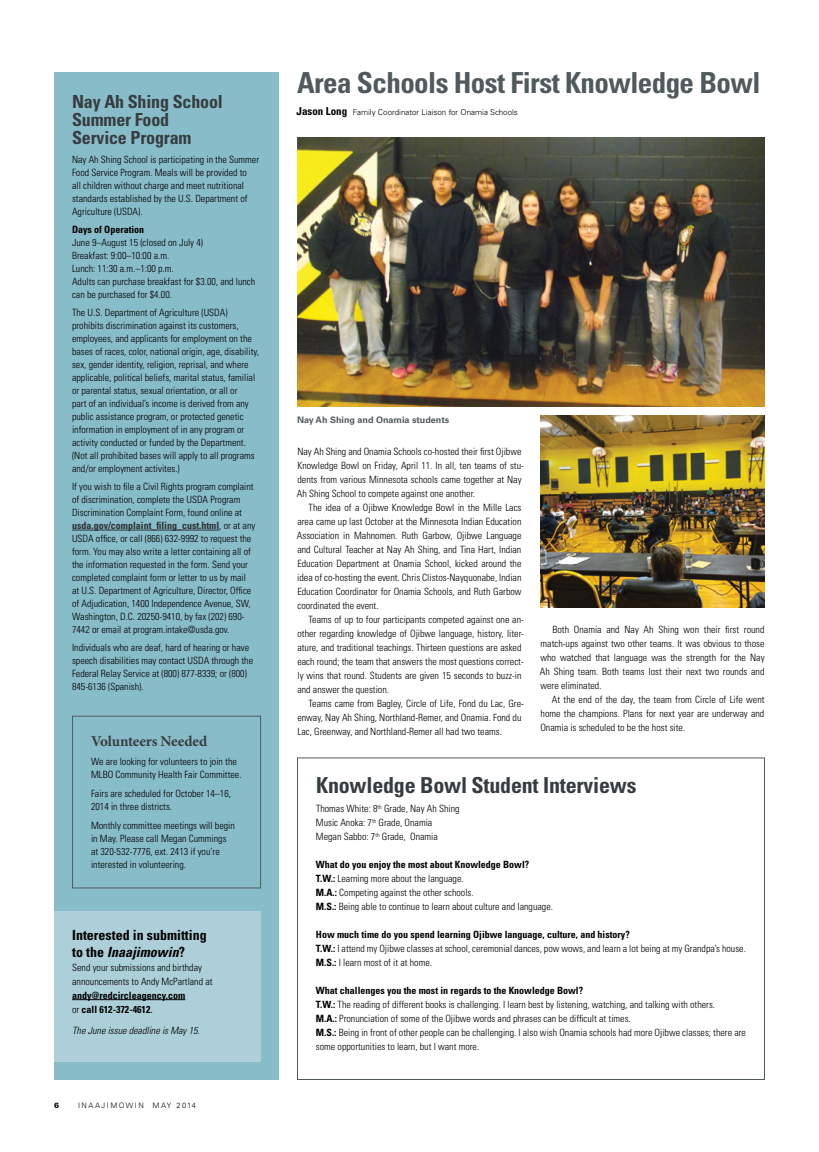
<style>
.page{position:relative;width:819px;height:1152px;background:#fff}
.page>*{position:absolute;margin:0;border:0;box-sizing:border-box;transform-origin:0 0}
.t1{font:700 condensed 29px "Univers";letter-spacing:-.02em;color:#505a5e}
.t2{font:700 condensed 22px "Univers";letter-spacing:-.01em;color:#363d41}
.t3{font:700 condensed 18px/18px "Univers";letter-spacing:-.01em;color:#363d41}
.t4{font:700 15px "Minion Pro";letter-spacing:-.01em;color:#363d41}
.t5{font:700 condensed 14px/16.8px "Univers";color:#000}
.t6{font:300 condensed 10px/13px "Univers";color:#000}
.t7{font:700 condensed 10px/14px "Univers";color:#000}
.t8{font:italic 300 condensed 10px "Univers";color:#000}
.t9{font:700 9px "Univers";color:#505a5e}
.t10{font:300 8px "Univers";color:#000}
.t11{font:300 7.5px "Univers";letter-spacing:.2em;color:#000}
.t12{font:900 7.5px "Univers";color:#000}
.s1{font-weight:700;color:#2b3134}
.s2{font-style:italic}
.s3{font-weight:300}
.s4{font-weight:400}
.s5{font-weight:700;font-stretch:condensed;font-size:11px}
.s6{font-weight:700}
</style>
<div class="page">
<div style="left:54px;top:72px;width:225px;height:1008px;background:#89bcc9"></div>
<hr style="left:72px;top:530px;width:147px;height:1px;background:#2b3134">
<div style="left:72px;top:716px;width:189px;height:172px;border:1px solid #505a5e"></div>
<img style="left:297px;top:137px;width:468px;height:269px">
<img style="left:540px;top:415px;width:225px;height:192px">
<div style="left:297px;top:757px;width:468px;height:323px;border:1px solid #505a5e"></div>
<div style="left:54px;top:911px;width:207px;height:151px;background:#accfd9"></div>
<hr style="left:72px;top:999px;width:113px;height:1px;background:#000">
<h3 class="t3" style="left:72px;top:92px;width:152px">Nay Ah Shing School<br>Summer Food<br>Service Program</h3>
<p class="t6" style="left:72px;top:153px;width:189px">Nay Ah Shing School is participating in the Summer Food Service Program. Meals will be provided to<br>all children without charge and meet nutritional standards established by the U.S. Department of Agriculture (USDA).</p>
<p class="t7" style="left:72px;top:222px;width:74px">Days of Operation</p>
<p class="t6" style="left:72px;top:236px;width:185px">June 9–August 15 (closed on July 4)<br>Breakfast: 9:00–10:00 a.m.<br>Lunch: 11:30 a.m.–1:00 p.m.<br>Adults can purchase breakfast for $3.00, and lunch can be purchased for $4.00.</p>
<p class="t6" style="left:72px;top:306px;width:189px">The U.S. Department of Agriculture (USDA) prohibits discrimination against its customers, employees, and applicants for employment on the bases of races, color, national origin, age, disability, sex, gender identity, religion, reprisal, and where applicable, political beliefs, marital status, familial or parental status, sexual orientation, or all or<br>part of an individual’s income is derived from any public assistance program, or protected genetic information in employment of in any program or activity conducted or funded by the Department. (Not all prohibited bases will apply to all programs and/or employment activites.)</p>
<p class="t6" style="left:72px;top:480px;width:185px">If you wish to file a Civil Rights program complaint of discrimination, complete the USDA Program Discrimination Complaint Form, found online at <span class="s1">usda.gov/complaint_filing_cust.html</span>, or at any USDA office, or call (866) 632-9992 to request the form. You may also write a letter containing all of the information requested in the form. Send your completed complaint form or letter to us by mail at U.S. Department of Agriculture, Director, Office of Adjudication, 1400 Independence Avenue, SW, Washington, D.C. 20250-9410, by fax (202) 690- 7442 or email at program.intake@usda.gov.</p>
<p class="t6" style="left:72px;top:641px;width:183px">Individuals who are deaf, hard of hearing or have speech disabilities may contact USDA through the Federal Relay Service at (800) 877-8339; or (800)<br>845-6136 (Spanish).</p>
<h3 class="t4" style="left:91px;top:730px;width:118px">Volunteers Needed</h3>
<p class="t6" style="left:91px;top:754px;width:152px">We are looking for volunteers to join the<br>MLBO Community Health Fair Committee.</p>
<p class="t6" style="left:91px;top:786px;width:141px">Fairs are scheduled for October 14–16,<br>2014 in three districts.</p>
<p class="t6" style="left:91px;top:818px;width:145px">Monthly committee meetings will begin in May. Please call Megan Cummings at 320-532-7776, ext. 2413 if you’re interested in volunteering.</p>
<h3 class="t5" style="left:72px;top:926px;width:136px">Interested in submitting to the <span class="s2">Inaajimowin</span>?</h3>
<p class="t6" style="left:72px;top:960px;width:142px;line-height:14px">Send your submissions and birthday announcements to Andy McPartland at</p>
<p class="t7" style="left:72px;top:988px;width:115px">andy@redcircleagency.com <span class="s3">or</span> call 612-372-4612<span class="s4">.</span></p>
<p class="t8" style="left:72px;top:1024px;width:129px">The June issue deadline is May 15.</p>
<p class="t12" style="left:54px;top:1101px;width:7px">6</p>
<p class="t11" style="left:78px;top:1101px;width:120px">INAAJIMOWIN MAY 2014</p>
<h1 class="t1" style="left:297px;top:65px;width:465px">Area Schools Host First Knowledge Bowl</h1>
<p class="t10" style="left:297px;top:107px;width:223px"><span class="s5">Jason Long</span> Family Coordinator Liaison for Onamia Schools</p>
<p class="t9" style="left:297px;top:414px;width:154px">Nay Ah Shing and Onamia students</p>
<p class="t6" style="left:297px;top:444px;width:228px;line-height:14px">Nay Ah Shing and Onamia Schools co-hosted their first Ojibwe Knowledge Bowl on Friday, April 11. In all, ten teams of stu&shy;dents from various Minnesota schools came together at Nay Ah Shing School to compete against one another.</p>
<p class="t6" style="left:297px;top:500px;width:226px;line-height:14px;text-align:justify;text-indent:12px">The idea of a Ojibwe Knowledge Bowl in the Mille Lacs area came up last October at the Minnesota Indian Education Association in Mahnomen. Ruth Garbow, Ojibwe Language and Cultural Teacher at Nay Ah Shing, and Tina Hart, Indian Education Department at Onamia School, kicked around the idea of co-hosting the event. Chris Clistos-Nayquonabe, Indian Education Coordinator for Onamia Schools, and Ruth Garbow coordinated the event.</p>
<p class="t6" style="left:297px;top:612px;width:228px;line-height:14px;text-indent:11px">Teams of up to four participants competed against one an&shy;other regarding knowledge of Ojibwe language, history, liter&shy;ature, and traditional teachings. Thirteen questions are asked each round; the team that answers the most questions correct&shy;ly wins that round. Students are given 15 seconds to buzz-in and answer the question.</p>
<p class="t6" style="left:297px;top:696px;width:228px;line-height:14px;text-indent:11px">Teams came from Bagley, Circle of Life, Fond du Lac, Gre&shy;enway, Nay Ah Shing, Northland-Remer, and Onamia. Fond du<br>Lac, Greenway, and Northland-Remer all had two teams.</p>
<p class="t6" style="left:540px;top:622px;width:226px;line-height:14px;text-align:justify;text-indent:13px">Both Onamia and Nay Ah Shing won their first round match-ups against two other teams. It was obvious to those who watched that language was the strength for the Nay Ah Shing team. Both teams lost their next two rounds and were eliminated.</p>
<p class="t6" style="left:540px;top:692px;width:226px;line-height:14px;text-align:justify;text-indent:12px">At the end of the day, the team from Circle of Life went home the champions. Plans for next year are underway and Onamia is scheduled to be the host site.</p>
<h2 class="t2" style="left:316px;top:772px;width:322px">Knowledge Bowl Student Interviews</h2>
<p class="t6" style="left:316px;top:802px;width:145px;line-height:14px">Thomas White: 8<sup>th</sup> Grade, Nay Ah Shing<br>Music Anoka: 7<sup>th</sup> Grade, Onamia<br>Megan Sabbo: 7<sup>th</sup> Grade, Onamia</p>
<p class="t6" style="left:316px;top:858px;width:239px;line-height:14px"><span class="s6">What do you enjoy the most about Knowledge Bowl?<br>T.W.:</span> Learning more about the language.<br><span class="s6">M.A.:</span> Competing against the other schools.<br><span class="s6">M.S.:</span> Being able to continue to learn about culture and language.</p>
<p class="t6" style="left:316px;top:928px;width:431px;line-height:14px"><span class="s6">How much time do you spend learning Ojibwe language, culture, and history?<br>T.W.:</span> I attend my Ojibwe classes at school, ceremonial dances, pow wows, and learn a lot being at my Grandpa’s house.<br><span class="s6">M.S.:</span> I learn most of it at home.</p>
<p class="t6" style="left:316px;top:984px;width:432px;line-height:14px"><span class="s6">What challenges you the most in regards to the Knowledge Bowl?<br>T.W.:</span> The reading of different books is challenging. I learn best by listening, watching, and talking with others.<br><span class="s6">M.A.:</span> Pronunciation of some of the Ojibwe words and phrases can be difficult at times.<br><span class="s6">M.S.:</span> Being in front of other people can be challenging. I also wish Onamia schools had more Ojibwe classes; there are some opportunities to learn, but I want more.</p>
</div>
